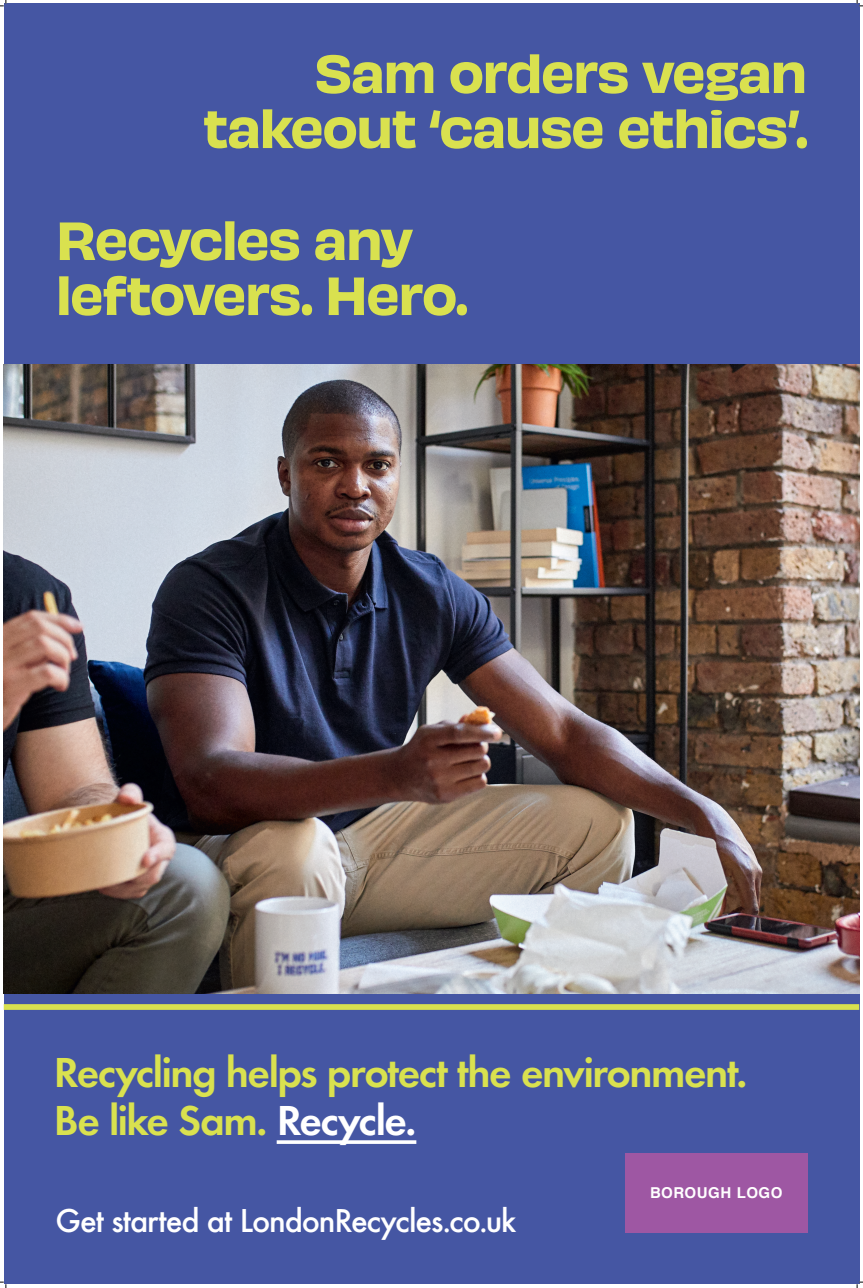
<style>
.page{position:relative;width:863px;height:1288px;background:#fff}
.page>*{position:absolute;margin:0;border:0;box-sizing:border-box;transform-origin:0 0}
.t1{font:50px/55px "Obviously Semi";letter-spacing:-.045em;color:#d9e14f;text-align:right}
.t2{font:600 43.5px/47.9px "Futura EFCE";letter-spacing:-.035em;color:#d9e14f}
.t3{font:500 34.42px "Futura EFCE";letter-spacing:-.035em;color:#fff}
.t4{font:700 15px "Helvetica";letter-spacing:.035em;color:#fff}
.s1{color:#fff}
</style>
<div class="page">
<div style="left:4px;top:4px;width:854px;height:1280px;background:#4556a3"></div>
<div style="left:4px;top:1004px;width:854px;height:5px;background:#d9e14f"></div>
<img style="left:4px;top:364px;width:854px;height:629px">
<hr style="left:276px;top:1140px;width:140px;height:3px;background:#fff">
<div style="left:624px;top:1152px;width:183px;height:80px;background:#9e57a3"></div>
<svg style="left:0;top:0;width:7px;height:7px"></svg>
<svg style="left:0;top:1281px;width:7px;height:6px"></svg>
<svg style="left:856px;top:0;width:6px;height:7px"></svg>
<svg style="left:856px;top:1281px;width:6px;height:6px"></svg>
<p class="t1" style="left:203px;top:42px;width:605px">Sam orders vegan takeout ‘cause ethics’.</p>
<p class="t1" style="left:55px;top:209px;width:413px;text-align:left">Recycles any leftovers. Hero.</p>
<p class="t2" style="left:54px;top:1048px;width:694px">Recycling helps protect the environment.<br>Be like Sam. <span class="s1">Recycle.</span></p>
<p class="t3" style="left:55px;top:1199px;width:462px">Get started at LondonRecycles.co.uk</p>
<p class="t4" style="left:649px;top:1180px;width:134px">BOROUGH LOGO</p>
</div>
